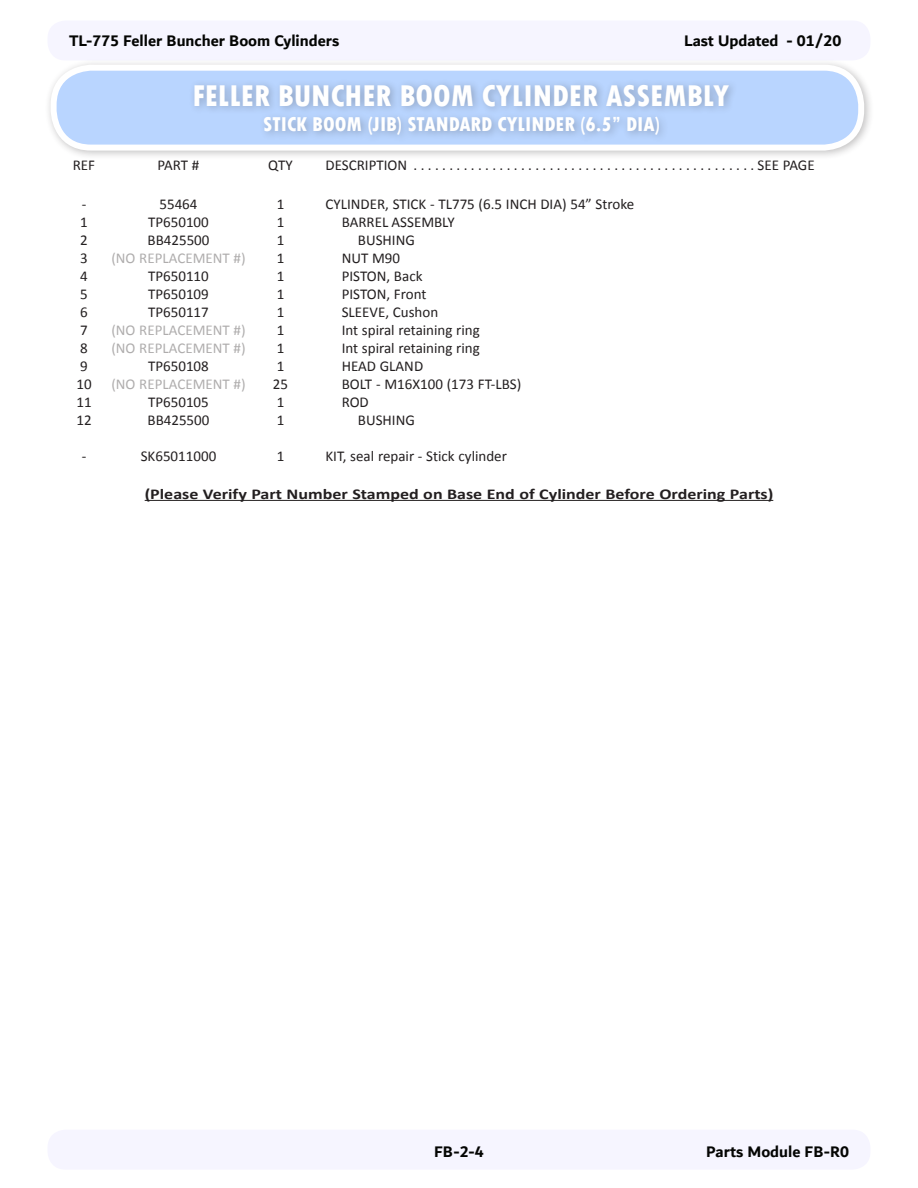
<style>
.page{position:relative;width:918px;height:1188px;background:#fff}
.page>*{position:absolute;margin:0;border:0;box-sizing:border-box;transform-origin:0 0}
.Main_Heading{font:800 condensed 31.5px "Tw Cen";color:#fff}
.Main_Heading_Sub{font:800 condensed 21px "Tw Cen";color:#fff}
.t1{font:700 16.5px "Dubai";color:#040503}
.Heading_-_Column{font:15px "Calibri";color:#231f20}
.Heading_-_Parts_List{font:700 15px "Calibri";color:#231f20;scale:1.2 1}
.t2{font:15px "Calibri";color:#afadad}
</style>
<div class="page">
<div style="left:48px;top:21px;width:822px;height:39px;background:#f6f5ff;border-radius:18px"></div>
<div style="left:48px;top:1130px;width:822px;height:40px;background:#f6f5ff;border-radius:18px"></div>
<hr style="left:145px;top:500px;width:628px;height:1px;background:#231f20">
<div style="left:45px;top:59px;width:829px;height:102px;background:#231f20;opacity:.28"></div>
<div style="left:54px;top:68px;width:807px;height:80px;background:#b9d5ff;border-radius:38px"></div>
<div style="left:51px;top:65px;width:813px;height:86px;border:6px solid #fff;border-radius:38px"></div>
<div style="left:188px;top:79px;width:551px;height:65px;background:#231f20;opacity:.28"></div>
<p class="t1" style="left:69px;top:31px;width:272px">TL-775 Feller Buncher Boom Cylinders</p>
<p class="t1" style="left:684px;top:31px;width:159px">Last Updated - 01/20</p>
<p class="Main_Heading" style="left:192px;top:77px;width:538px">FELLER BUNCHER BOOM CYLINDER ASSEMBLY</p>
<p class="Main_Heading_Sub" style="left:263px;top:112px;width:398px">STICK BOOM (JIB) STANDARD CYLINDER (6.5” DIA)</p>
<p class="Heading_-_Column" style="left:73px;top:154px;width:24px">REF</p>
<p class="Heading_-_Column" style="left:158px;top:154px;width:43px">PART #</p>
<p class="Heading_-_Column" style="left:268px;top:154px;width:26px">QTY</p>
<p class="Heading_-_Column" style="left:326px;top:154px;width:491px">DESCRIPTION . . . . . . . . . . . . . . . . . . . . . . . . . . . . . . . . . . . . . . . . . . . . . . . SEE PAGE</p>
<p class="Heading_-_Column" style="left:82px;top:194px;width:6px">-</p>
<p class="Heading_-_Column" style="left:159px;top:194px;width:40px">55464</p>
<p class="Heading_-_Column" style="left:277px;top:194px;width:9px">1</p>
<p class="Heading_-_Column" style="left:326px;top:194px;width:310px">CYLINDER, STICK - TL775 (6.5 INCH DIA) 54” Stroke</p>
<p class="Heading_-_Column" style="left:80px;top:212px;width:9px">1</p>
<p class="Heading_-_Column" style="left:148px;top:212px;width:62px">TP650100</p>
<p class="Heading_-_Column" style="left:277px;top:212px;width:9px">1</p>
<p class="Heading_-_Column" style="left:342px;top:212px;width:115px">BARREL ASSEMBLY</p>
<p class="Heading_-_Column" style="left:80px;top:230px;width:9px">2</p>
<p class="Heading_-_Column" style="left:148px;top:230px;width:63px">BB425500</p>
<p class="Heading_-_Column" style="left:277px;top:230px;width:9px">1</p>
<p class="Heading_-_Column" style="left:358px;top:230px;width:58px">BUSHING</p>
<p class="Heading_-_Column" style="left:80px;top:248px;width:9px">3</p>
<p class="t2" style="left:111px;top:248px;width:136px">(NO REPLACEMENT #)</p>
<p class="Heading_-_Column" style="left:277px;top:248px;width:9px">1</p>
<p class="Heading_-_Column" style="left:342px;top:248px;width:60px">NUT M90</p>
<p class="Heading_-_Column" style="left:80px;top:266px;width:9px">4</p>
<p class="Heading_-_Column" style="left:148px;top:266px;width:62px">TP650110</p>
<p class="Heading_-_Column" style="left:277px;top:266px;width:9px">1</p>
<p class="Heading_-_Column" style="left:342px;top:266px;width:82px">PISTON, Back</p>
<p class="Heading_-_Column" style="left:80px;top:284px;width:9px">5</p>
<p class="Heading_-_Column" style="left:148px;top:284px;width:62px">TP650109</p>
<p class="Heading_-_Column" style="left:277px;top:284px;width:9px">1</p>
<p class="Heading_-_Column" style="left:342px;top:284px;width:86px">PISTON, Front</p>
<p class="Heading_-_Column" style="left:80px;top:302px;width:9px">6</p>
<p class="Heading_-_Column" style="left:148px;top:302px;width:62px">TP650117</p>
<p class="Heading_-_Column" style="left:277px;top:302px;width:9px">1</p>
<p class="Heading_-_Column" style="left:342px;top:302px;width:98px">SLEEVE, Cushon</p>
<p class="Heading_-_Column" style="left:80px;top:320px;width:9px">7</p>
<p class="t2" style="left:111px;top:320px;width:136px">(NO REPLACEMENT #)</p>
<p class="Heading_-_Column" style="left:277px;top:320px;width:9px">1</p>
<p class="Heading_-_Column" style="left:342px;top:320px;width:140px">Int spiral retaining ring</p>
<p class="Heading_-_Column" style="left:80px;top:338px;width:9px">8</p>
<p class="t2" style="left:111px;top:338px;width:136px">(NO REPLACEMENT #)</p>
<p class="Heading_-_Column" style="left:277px;top:338px;width:9px">1</p>
<p class="Heading_-_Column" style="left:342px;top:338px;width:140px">Int spiral retaining ring</p>
<p class="Heading_-_Column" style="left:80px;top:356px;width:9px">9</p>
<p class="Heading_-_Column" style="left:148px;top:356px;width:62px">TP650108</p>
<p class="Heading_-_Column" style="left:277px;top:356px;width:9px">1</p>
<p class="Heading_-_Column" style="left:342px;top:356px;width:83px">HEAD GLAND</p>
<p class="Heading_-_Column" style="left:76px;top:374px;width:17px">10</p>
<p class="t2" style="left:111px;top:374px;width:136px">(NO REPLACEMENT #)</p>
<p class="Heading_-_Column" style="left:273px;top:374px;width:17px">25</p>
<p class="Heading_-_Column" style="left:342px;top:374px;width:181px">BOLT - M16X100 (173 FT-LBS)</p>
<p class="Heading_-_Column" style="left:76px;top:392px;width:17px">11</p>
<p class="Heading_-_Column" style="left:148px;top:392px;width:62px">TP650105</p>
<p class="Heading_-_Column" style="left:277px;top:392px;width:9px">1</p>
<p class="Heading_-_Column" style="left:342px;top:392px;width:29px">ROD</p>
<p class="Heading_-_Column" style="left:76px;top:410px;width:17px">12</p>
<p class="Heading_-_Column" style="left:148px;top:410px;width:63px">BB425500</p>
<p class="Heading_-_Column" style="left:277px;top:410px;width:9px">1</p>
<p class="Heading_-_Column" style="left:358px;top:410px;width:58px">BUSHING</p>
<p class="Heading_-_Column" style="left:82px;top:446px;width:6px">-</p>
<p class="Heading_-_Column" style="left:141px;top:446px;width:77px">SK65011000</p>
<p class="Heading_-_Column" style="left:277px;top:446px;width:9px">1</p>
<p class="Heading_-_Column" style="left:326px;top:446px;width:183px">KIT, seal repair - Stick cylinder</p>
<p class="Heading_-_Parts_List" style="left:145px;top:483px;width:525px">(Please Verify Part Number Stamped on Base End of Cylinder Before Ordering Parts)</p>
<p class="t1" style="left:434px;top:1141px;width:51px">FB-2-4</p>
<p class="t1" style="left:706px;top:1141px;width:144px">Parts Module FB-R0</p>
</div>
